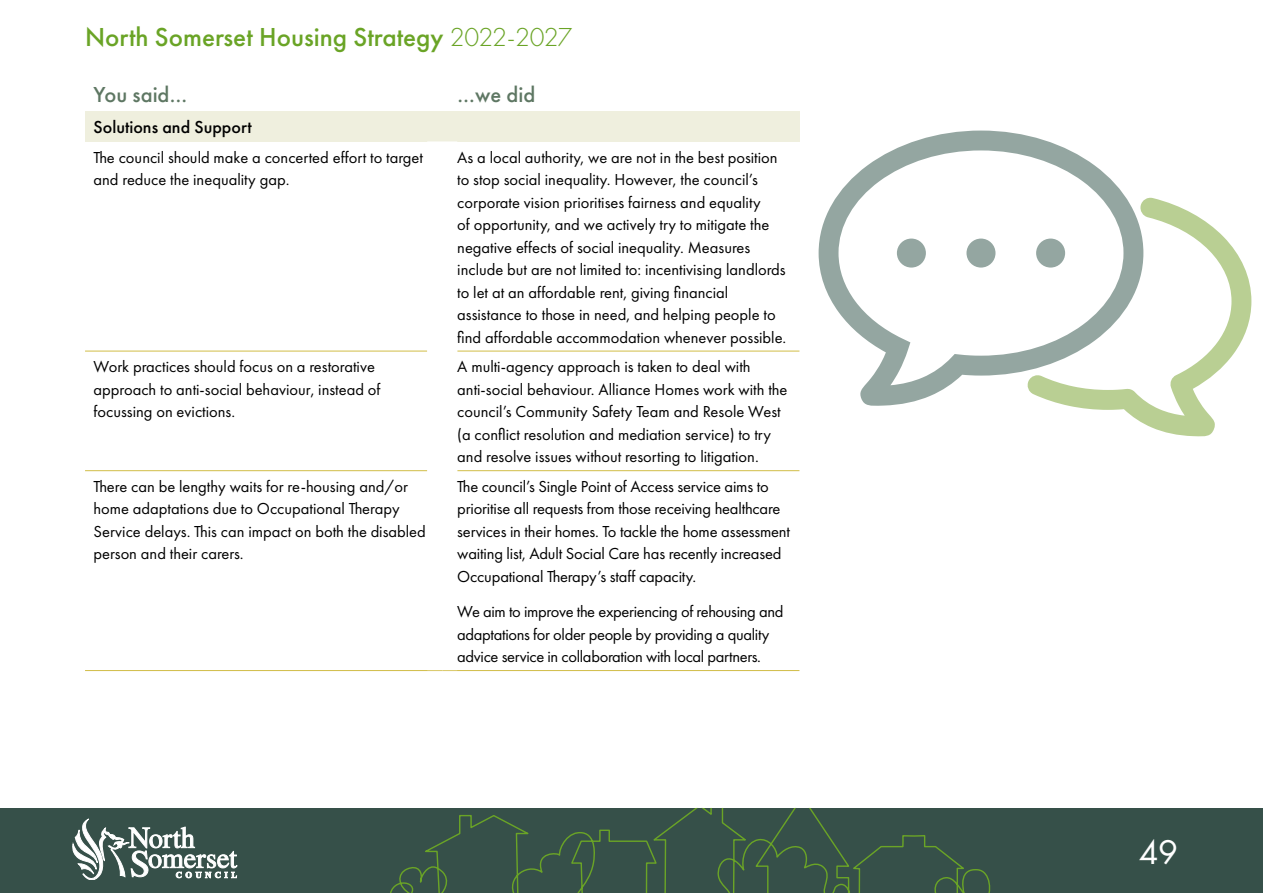
<style>
.page{position:relative;width:1263px;height:893px;background:#fff}
.page>*{position:absolute;margin:0;border:0;box-sizing:border-box;transform-origin:0 0}
.t1{font:31.5px "Futura LT";color:#fff}
.t2{font:500 27px "Futura PT";color:#6aa426}
.Heading_3__H3{font:500 22.5px "Futura PT";color:#5e7763}
.YSWD_Subhead{font:500 18px "Futura PT";color:#000}
.Text__P{font:16.5px/22.5px "Futura PT";color:#000}
.Text__P-2{font:16.5px/22.5px "Futura PT";letter-spacing:-.02em;color:#000}
.s1{font-weight:300}
</style>
<div class="page">
<svg style="left:1070px;top:197px;width:181px;height:240px"></svg>
<svg style="left:819px;top:131px;width:324px;height:275px"></svg>
<svg style="left:838px;top:150px;width:285px;height:235px"></svg>
<div style="left:1036px;top:239px;width:29px;height:29px;background:#94a6a1;border-radius:50%"></div>
<div style="left:897px;top:239px;width:29px;height:29px;background:#94a6a1;border-radius:50%"></div>
<div style="left:966px;top:239px;width:29px;height:29px;background:#94a6a1;border-radius:50%"></div>
<div style="left:85px;top:111px;width:714px;height:30px;background:#efefde"></div>
<hr style="left:85px;top:351px;width:342px;height:1px;background:#d1bd47">
<hr style="left:457px;top:351px;width:342px;height:1px;background:#d1bd47">
<hr style="left:85px;top:670px;width:357px;height:1px;background:#d1bd47">
<hr style="left:442px;top:670px;width:357px;height:1px;background:#d1bd47">
<hr style="left:85px;top:470px;width:342px;height:1px;background:#d1bd47">
<hr style="left:457px;top:470px;width:342px;height:1px;background:#d1bd47">
<div style="left:0;top:808px;width:1263px;height:85px;background:#365049"></div>
<svg style="left:390px;top:808px;width:601px;height:85px"></svg>
<svg style="left:72px;top:819px;width:165px;height:61px"></svg>
<h2 class="t2" style="left:85px;top:21px;width:489px">North Somerset Housing Strategy <span class="s1">2022-2027</span></h2>
<h3 class="Heading_3__H3" style="left:94px;top:81px;width:96px">You said…</h3>
<h3 class="Heading_3__H3" style="left:457px;top:81px;width:80px">…we did</h3>
<p class="YSWD_Subhead" style="left:94px;top:116px;width:160px">Solutions and Support</p>
<p class="Text__P" style="left:94px;top:146px;width:331px">The council should make a concerted effort to target and reduce the inequality gap.</p>
<p class="Text__P" style="left:457px;top:146px;width:331px">As a local authority, we are not in the best position to stop social inequality. However, the council’s corporate vision prioritises fairness and equality<br>of opportunity, and we actively try to mitigate the negative effects of social inequality. Measures include but are not limited to: incentivising landlords to let at an affordable rent, giving financial assistance to those in need, and helping people to find affordable accommodation whenever possible.</p>
<p class="Text__P" style="left:94px;top:355px;width:288px">Work practices should focus on a restorative approach to anti-social behaviour, instead of focussing on evictions.</p>
<p class="Text__P" style="left:457px;top:355px;width:332px">A multi-agency approach is taken to deal with anti-social behaviour. Alliance Homes work with the council’s Community Safety Team and Resole West (a conflict resolution and mediation service) to try and resolve issues without resorting to litigation.</p>
<p class="Text__P" style="left:94px;top:475px;width:334px">There can be lengthy waits for re-housing and/or home adaptations due to Occupational Therapy Service delays. This can impact on both the disabled person and their carers.</p>
<p class="Text__P" style="left:457px;top:475px;width:334px">The council’s Single Point of Access service aims to prioritise all requests from those receiving healthcare services in their homes. To tackle the home assessment waiting list, Adult Social Care has recently increased Occupational Therapy’s staff capacity.</p>
<p class="Text__P-2" style="left:457px;top:600px;width:328px">We aim to improve the experiencing of rehousing and adaptations for older people by providing a quality advice service in collaboration with local partners.</p>
<h1 class="t1" style="left:1139px;top:832px;width:40px">49</h1>
</div>
